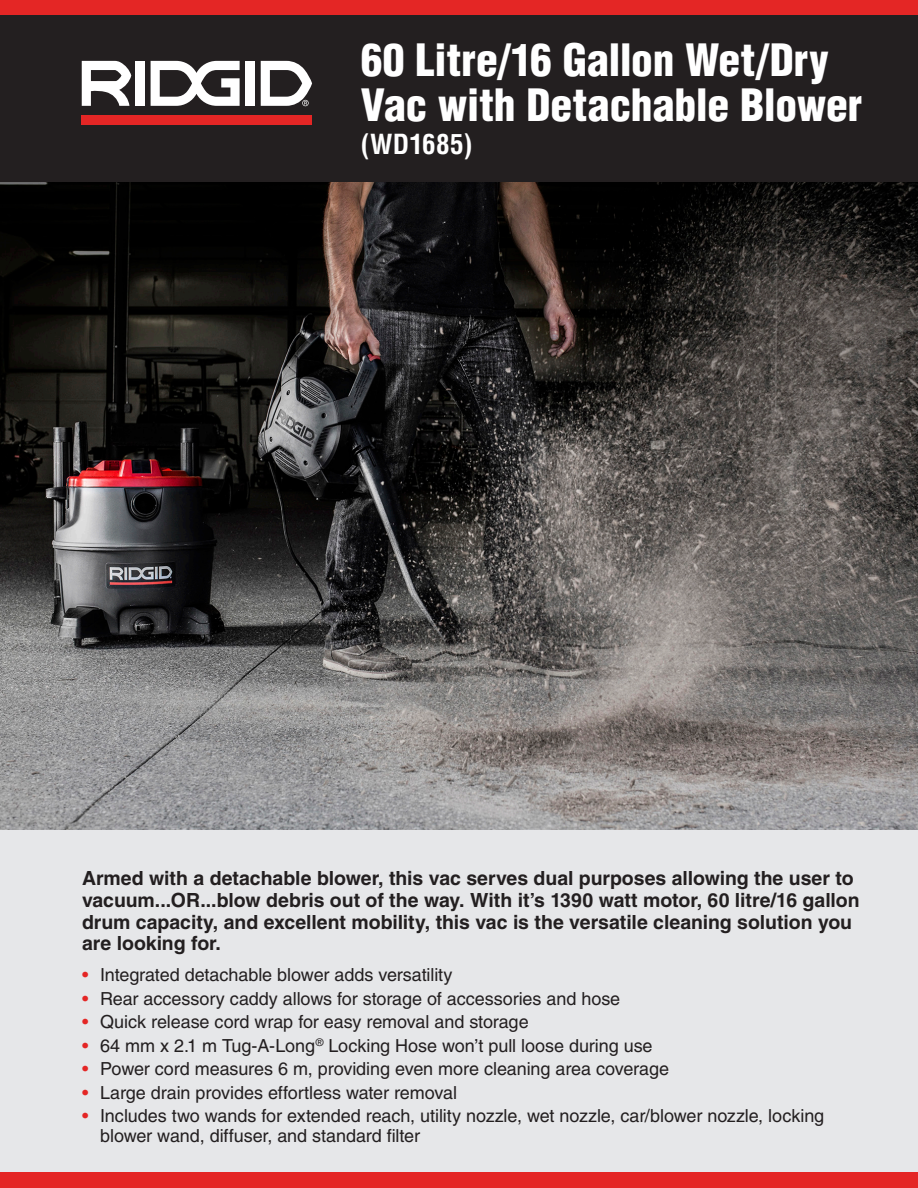
<style>
.page{position:relative;width:918px;height:1188px;background:#fff}
.page>*{position:absolute;margin:0;border:0;box-sizing:border-box;transform-origin:0 0}
.t1{font:900 condensed 43.5px/45px "Helvetica LT Std";color:#fff}
.t2{font:700 condensed 27px "Helvetica LT Std";letter-spacing:.01em;color:#fff}
.t3{font:700 19.5px/21.8px "Helvetica LT Std";letter-spacing:-.005em;color:#231f20}
.t4{font:18px/20.2px "Helvetica LT Std";letter-spacing:-.005em;color:#231f20}
.s1{color:#e42625}
</style>
<div class="page">
<img style="left:0;top:181px;width:918px;height:650px">
<div style="left:0;top:831px;width:918px;height:355px;background:#e6e7e9"></div>
<div style="left:0;top:13px;width:918px;height:168px;background:#231f20"></div>
<div style="left:0;top:1173px;width:918px;height:15px;background:#e42625"></div>
<div style="left:0;top:0;width:918px;height:14px;background:#e42625"></div>
<div style="left:82px;top:115px;width:230px;height:9px;background:#e42625"></div>
<div style="left:135px;top:61px;width:10px;height:45px;background:#fff"></div>
<div style="left:246px;top:61px;width:9px;height:45px;background:#fff"></div>
<svg style="left:82px;top:61px;width:49px;height:45px"></svg>
<svg style="left:151px;top:61px;width:89px;height:45px"></svg>
<svg style="left:261px;top:61px;width:51px;height:45px"></svg>
<p class="t1" style="left:361px;top:37px;width:503px">60 Litre/16 Gallon Wet/Dry<br>Vac with Detachable Blower</p>
<p class="t2" style="left:361px;top:127px;width:113px">(WD1685)</p>
<p class="t3" style="left:82px;top:867px;width:779px">Armed with a detachable blower, this vac serves dual purposes allowing the user to vacuum...OR...blow debris out of the way. With it’s 1390 watt motor, 60 litre/16 gallon drum capacity, and excellent mobility, this vac is the versatile cleaning solution you are looking for.</p>
<p class="t4" style="left:82px;top:965px;width:372px"><span class="s1">•</span> Integrated detachable blower adds versatility</p>
<p class="t4" style="left:82px;top:988px;width:540px"><span class="s1">•</span> Rear accessory caddy allows for storage of accessories and hose</p>
<p class="t4" style="left:82px;top:1012px;width:448px"><span class="s1">•</span> Quick release cord wrap for easy removal and storage</p>
<p class="t4" style="left:82px;top:1035px;width:572px"><span class="s1">•</span> 64 mm x 2.1 m Tug-A-Long<sup>®</sup> Locking Hose won’t pull loose during use</p>
<p class="t4" style="left:82px;top:1059px;width:588px"><span class="s1">•</span> Power cord measures 6 m, providing even more cleaning area coverage</p>
<p class="t4" style="left:82px;top:1082px;width:377px"><span class="s1">•</span> Large drain provides effortless water removal</p>
<p class="t4" style="left:100px;top:1106px;width:726px;text-indent:-18px"><span class="s1">•</span> Includes two wands for extended reach, utility nozzle, wet nozzle, car/blower nozzle, locking blower wand, diffuser, and standard filter</p>
</div>
